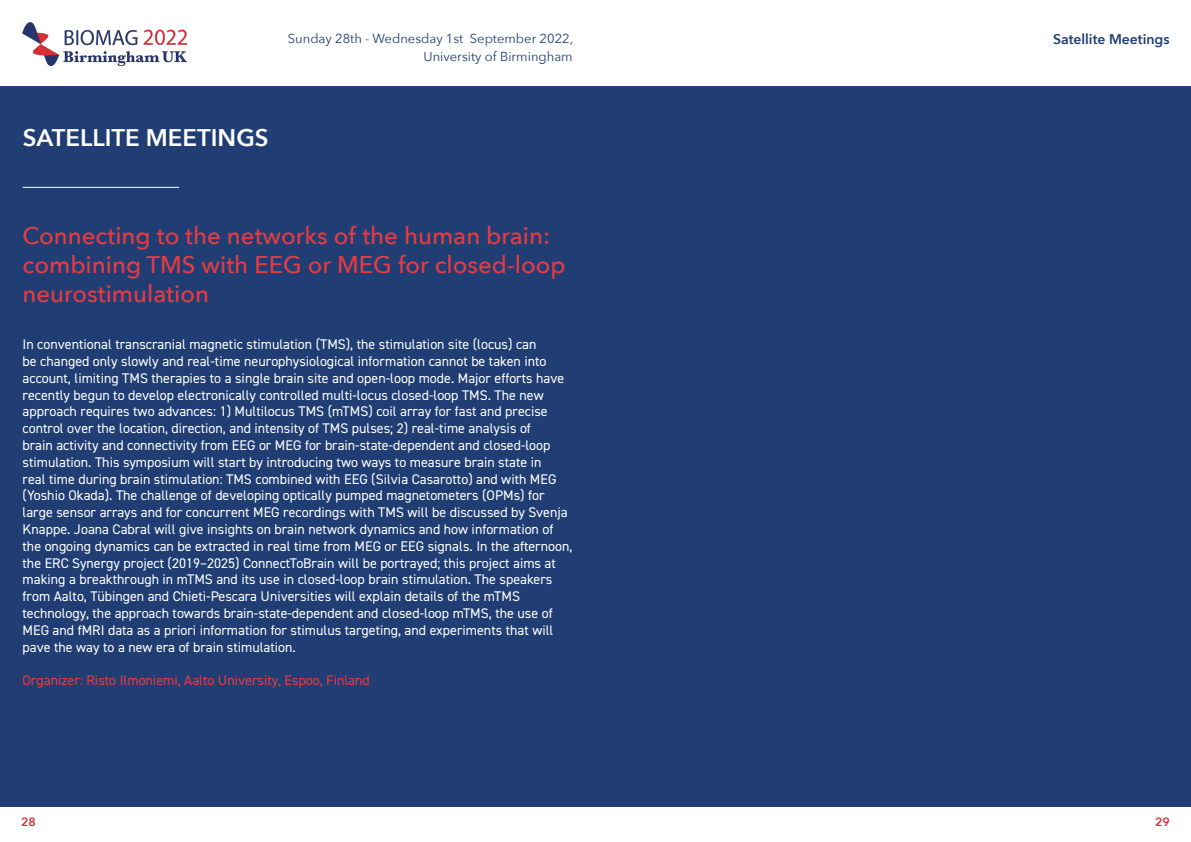
<style>
.page{position:relative;width:1191px;height:842px;background:#fff}
.page>*{position:absolute;margin:0;border:0;box-sizing:border-box;transform-origin:0 0}
.t1{font:500 24px/28.8px "Avenir Next";color:#e73b41}
.t2{font:600 24px "Avenir Next";color:#fff}
.t3{font:14px/16.8px "DIN2014";color:#fff}
.t4{font:14px "DIN2014";color:#e73b41}
.t5{font:600 14px "Avenir Next";color:#203e74}
.t6{font:13px/18px "Avenir Next";color:#203e74;text-align:right}
.t7{font:600 12px "Avenir Next";color:#dc2c34}
</style>
<div class="page">
<div style="left:0;top:86px;width:595px;height:720px;background:#203e74"></div>
<div style="left:595px;top:86px;width:596px;height:720px;background:#203e74"></div>
<img style="left:23px;top:23px;width:164px;height:42px">
<hr style="left:23px;top:187px;width:156px;height:1px;background:#fff">
<p class="t6" style="left:288px;top:29px;width:287px">Sunday 28th - Wednesday 1st September 2022,<br>University of Birmingham</p>
<p class="t5" style="left:1053px;top:27px;width:118px">Satellite Meetings</p>
<p class="t2" style="left:23px;top:118px;width:247px">SATELLITE MEETINGS</p>
<p class="t1" style="left:23px;top:221px;width:544px">Connecting to the networks of the human brain: combining TMS with EEG or MEG for closed-loop neurostimulation</p>
<p class="t3" style="left:23px;top:336px;width:551px">In conventional transcranial magnetic stimulation (TMS), the stimulation site (locus) can<br>be changed only slowly and real-time neurophysiological information cannot be taken into account, limiting TMS therapies to a single brain site and open-loop mode. Major efforts have recently begun to develop electronically controlled multi-locus closed-loop TMS. The new approach requires two advances: 1) Multilocus TMS (mTMS) coil array for fast and precise control over the location, direction, and intensity of TMS pulses; 2) real-time analysis of<br>brain activity and connectivity from EEG or MEG for brain-state-dependent and closed-loop stimulation. This symposium will start by introducing two ways to measure brain state in<br>real time during brain stimulation: TMS combined with EEG (Silvia Casarotto) and with MEG (Yoshio Okada). The challenge of developing optically pumped magnetometers (OPMs) for large sensor arrays and for concurrent MEG recordings with TMS will be discussed by Svenja Knappe. Joana Cabral will give insights on brain network dynamics and how information of the ongoing dynamics can be extracted in real time from MEG or EEG signals. In the afternoon, the ERC Synergy project (2019–2025) ConnectToBrain will be portrayed; this project aims at making a breakthrough in mTMS and its use in closed-loop brain stimulation. The speakers from Aalto, Tübingen and Chieti-Pescara Universities will explain details of the mTMS technology, the approach towards brain-state-dependent and closed-loop mTMS, the use of MEG and fMRI data as a priori information for stimulus targeting, and experiments that will pave the way to a new era of brain stimulation.</p>
<p class="t4" style="left:23px;top:671px;width:349px">Organizer: Risto Ilmoniemi, Aalto University, Espoo, Finland</p>
<p class="t7" style="left:21px;top:812px;width:16px">28</p>
<p class="t7" style="left:1155px;top:812px;width:16px">29</p>
</div>
